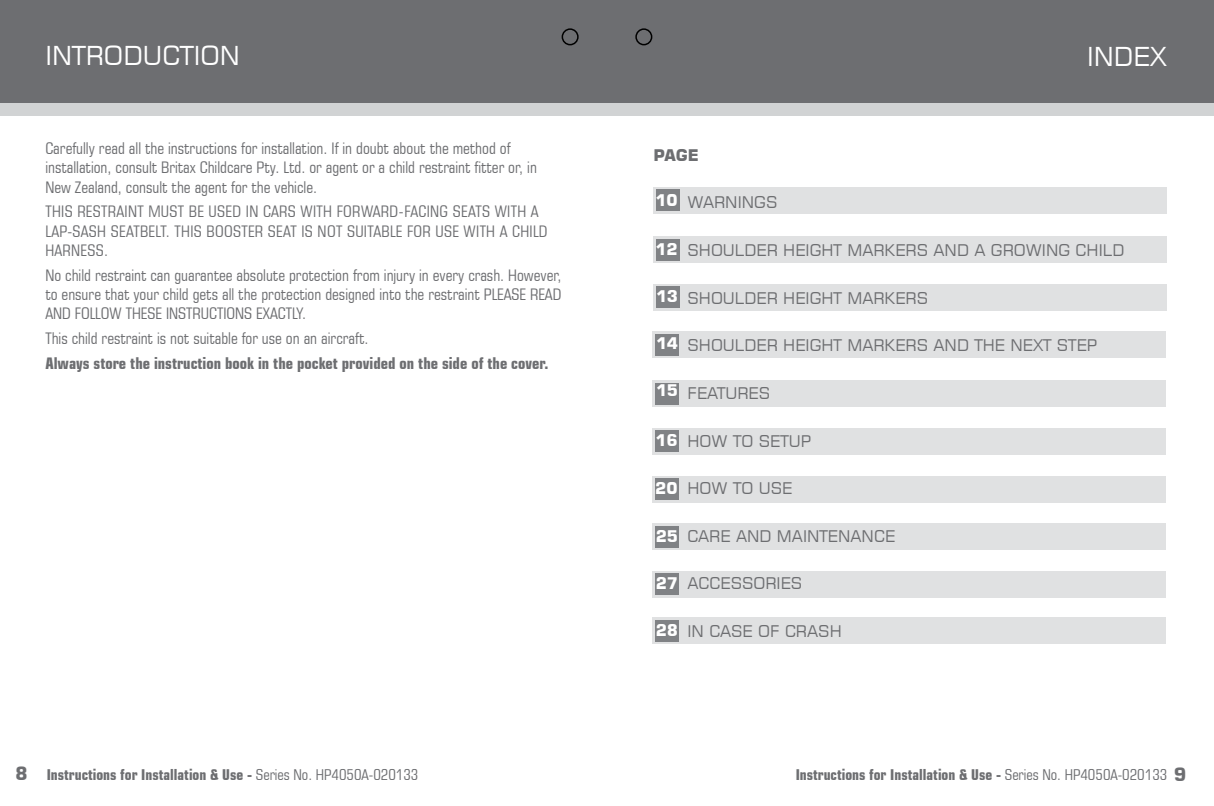
<style>
.page{position:relative;width:1214px;height:806px;background:#fff}
.page>*{position:absolute;margin:0;border:0;box-sizing:border-box;transform-origin:0 0}
.t1{font:26px "Square 721 BT";color:#fff}
.t2{font:condensed 16px/19.2px "Square 721 BT";color:#6d6e71}
.t3{font:16px "Square 721 BT";color:#6d6e71}
.t4{font:condensed 16px/19.2px "Square 721 BT";letter-spacing:.02em;color:#6d6e71}
.t5{font:700 condensed 16px "Square 721 BT";color:#6d6e71}
.t6{font:700 16px "Square 721 BT";color:#fff}
.t7{font:700 16px "Square 721 BT";color:#6d6e71}
.t8{font:700 condensed 15px "Square 721 BT";color:#6d6e71}
.s1{font-stretch:normal;font-size:18px}
.s2{font-weight:400}
</style>
<div class="page">
<div style="left:0;top:0;width:1213px;height:103px;background:#6d6e71"></div>
<div style="left:561px;top:28px;width:17px;height:17px;border:2px solid #000;border-radius:50%"></div>
<div style="left:635px;top:28px;width:17px;height:17px;border:2px solid #000;border-radius:50%"></div>
<div style="left:0;top:103px;width:1213px;height:13px;background:#d1d3d4"></div>
<div style="left:653px;top:187px;width:513px;height:26px;background:#e0e1e2"></div>
<div style="left:656px;top:189px;width:23px;height:22px;background:#808285"></div>
<div style="left:653px;top:236px;width:513px;height:27px;background:#e0e1e2"></div>
<div style="left:656px;top:239px;width:23px;height:21px;background:#808285"></div>
<div style="left:653px;top:283px;width:513px;height:27px;background:#e0e1e2"></div>
<div style="left:656px;top:286px;width:23px;height:21px;background:#808285"></div>
<div style="left:652px;top:331px;width:513px;height:27px;background:#e0e1e2"></div>
<div style="left:655px;top:334px;width:24px;height:21px;background:#808285"></div>
<div style="left:652px;top:380px;width:513px;height:26px;background:#e0e1e2"></div>
<div style="left:655px;top:382px;width:24px;height:22px;background:#808285"></div>
<div style="left:652px;top:427px;width:513px;height:27px;background:#e0e1e2"></div>
<div style="left:655px;top:430px;width:24px;height:21px;background:#808285"></div>
<div style="left:652px;top:475px;width:513px;height:27px;background:#e0e1e2"></div>
<div style="left:655px;top:478px;width:24px;height:21px;background:#808285"></div>
<div style="left:652px;top:523px;width:513px;height:26px;background:#e0e1e2"></div>
<div style="left:655px;top:525px;width:24px;height:22px;background:#808285"></div>
<div style="left:652px;top:570px;width:513px;height:27px;background:#e0e1e2"></div>
<div style="left:655px;top:573px;width:24px;height:21px;background:#808285"></div>
<div style="left:652px;top:617px;width:513px;height:26px;background:#e0e1e2"></div>
<div style="left:655px;top:619px;width:24px;height:22px;background:#808285"></div>
<h1 class="t1" style="left:45px;top:39px;width:196px">INTRODUCTION</h1>
<h1 class="t1" style="left:1086px;top:40px;width:81px">INDEX</h1>
<p class="t2" style="left:45px;top:138px;width:493px">Carefully read all the instructions for installation. If in doubt about the method of installation, consult Britax Childcare Pty. Ltd. or agent or a child restraint fitter or, in<br>New Zealand, consult the agent for the vehicle.</p>
<p class="t4" style="left:45px;top:202px;width:503px">THIS RESTRAINT MUST BE USED IN CARS WITH FORWARD-FACING SEATS WITH A<br>LAP-SASH SEATBELT. THIS BOOSTER SEAT IS NOT SUITABLE FOR USE WITH A CHILD<br>HARNESS.</p>
<p class="t2" style="left:45px;top:265px;width:517px;text-align:justify">No child restraint can guarantee absolute protection from injury in every crash. However, to ensure that your child gets all the protection designed into the restraint PLEASE READ AND FOLLOW THESE INSTRUCTIONS EXACTLY.</p>
<p class="t2" style="left:45px;top:328px;width:325px">This child restraint is not suitable for use on an aircraft.</p>
<p class="t5" style="left:45px;top:353px;width:504px">Always store the instruction book in the pocket provided on the side of the cover.</p>
<p class="t7" style="left:653px;top:145px;width:47px">PAGE</p>
<p class="t3" style="left:687px;top:192px;width:91px">WARNINGS</p>
<p class="t3" style="left:687px;top:240px;width:438px">SHOULDER HEIGHT MARKERS AND A GROWING CHILD</p>
<p class="t3" style="left:687px;top:287px;width:242px">SHOULDER HEIGHT MARKERS</p>
<p class="t3" style="left:687px;top:335px;width:411px">SHOULDER HEIGHT MARKERS AND THE NEXT STEP</p>
<p class="t3" style="left:687px;top:383px;width:84px">FEATURES</p>
<p class="t3" style="left:687px;top:430px;width:125px">HOW TO SETUP</p>
<p class="t3" style="left:687px;top:478px;width:106px">HOW TO USE</p>
<p class="t3" style="left:687px;top:525px;width:209px">CARE AND MAINTENANCE</p>
<p class="t3" style="left:687px;top:573px;width:116px">ACCESSORIES</p>
<p class="t3" style="left:687px;top:620px;width:156px">IN CASE OF CRASH</p>
<p class="t6" style="left:655px;top:191px;width:24px">10</p>
<p class="t6" style="left:655px;top:239px;width:24px">12</p>
<p class="t6" style="left:655px;top:286px;width:24px">13</p>
<p class="t6" style="left:655px;top:334px;width:24px">14</p>
<p class="t6" style="left:655px;top:380px;width:24px">15</p>
<p class="t6" style="left:655px;top:430px;width:24px">16</p>
<p class="t6" style="left:655px;top:478px;width:24px">20</p>
<p class="t6" style="left:655px;top:526px;width:24px">25</p>
<p class="t6" style="left:655px;top:573px;width:24px">27</p>
<p class="t6" style="left:655px;top:620px;width:24px">28</p>
<p class="t8" style="left:15px;top:765px;width:404px"><span class="s1">8</span> Instructions for Installation &amp; Use - <span class="s2">Series No. HP4050A-020133</span></p>
<p class="t8" style="left:795px;top:765px;width:392px">Instructions for Installation &amp; Use - <span class="s2">Series No. HP4050A-020133</span> <span class="s1">9</span></p>
</div>
